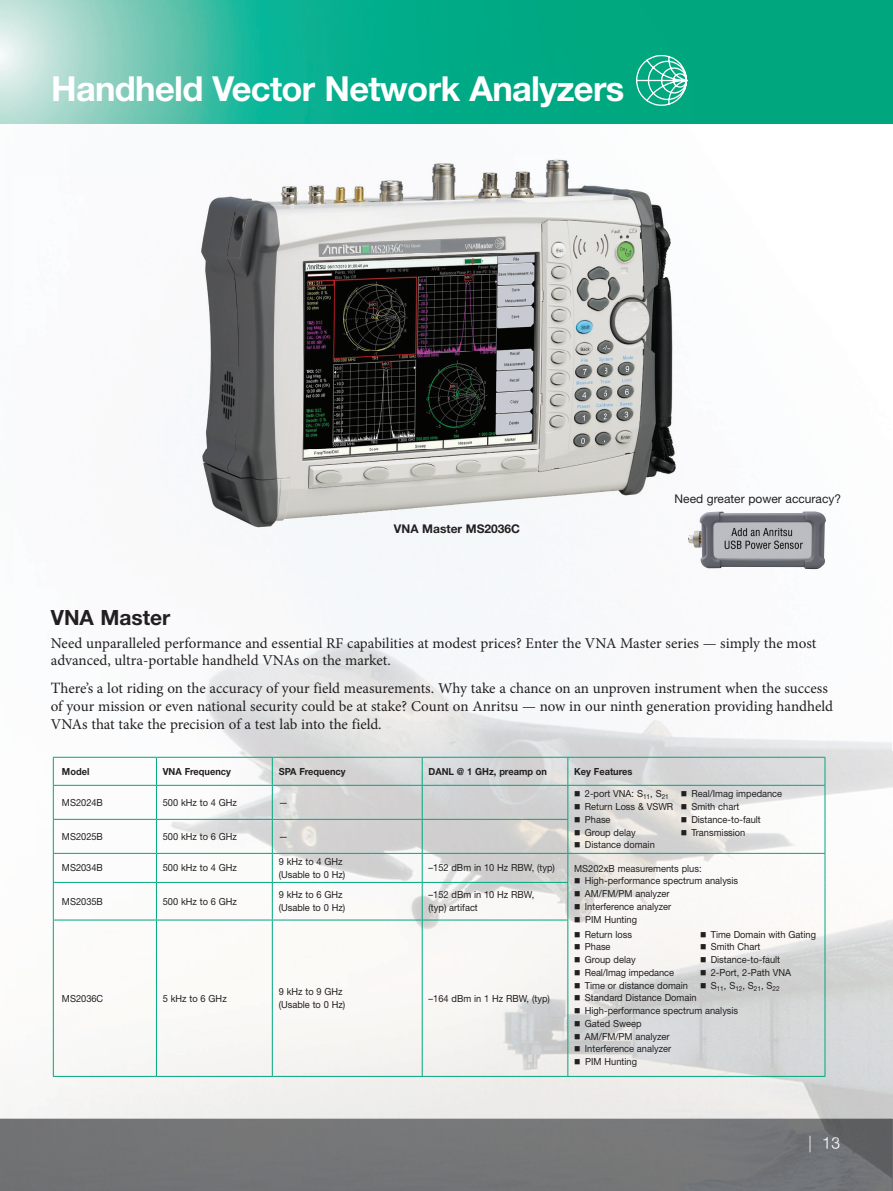
<style>
.page{position:relative;width:893px;height:1191px;background:#fff}
.page>*{position:absolute;margin:0;border:0;box-sizing:border-box;transform-origin:0 0}
.t1{font:700 34.5px "Helvetica Neue LT Std";letter-spacing:-.02em;color:#fff}
.t2{font:700 21px "Helvetica Neue LT Std";color:#231f20}
.t3{font:15px/18px "Minion Pro";color:#231f20}
.t4{font:12px "Helvetica Neue LT Std";color:#231f20}
.t5{font:700 12px "Helvetica Neue LT Std";color:#231f20}
.t6{font:9.75px/12.8px "Helvetica Neue LT Std";color:#231f20;scale:.95 1}
.t7{font:700 9.75px "Helvetica Neue LT Std";color:#231f20;scale:.95 1}
.s1{font-size:15.75px}
</style>
<div class="page">
<hr style="left:892px;top:0;width:1px;height:123px;background:#00a77e">
<img style="left:683px;top:123px;width:209px;height:995px">
<img style="left:0;top:123px;width:683px;height:1px">
<img style="left:210px;top:547px;width:473px;height:571px">
<div style="left:0;top:1118px;width:892px;height:73px;background:#747577"></div>
<img style="left:0;top:0;width:892px;height:123px">
<img style="left:803px;top:1135px;width:36px;height:17px">
<img style="left:160px;top:156px;width:543px;height:391px">
<hr style="left:53px;top:757px;width:103px;height:1px;background:#00a77e">
<svg style="left:156px;top:758px;width:1px;height:27px"></svg>
<hr style="left:156px;top:757px;width:116px;height:1px;background:#00a77e">
<svg style="left:272px;top:758px;width:1px;height:27px"></svg>
<hr style="left:272px;top:757px;width:150px;height:1px;background:#00a77e">
<hr style="left:422px;top:757px;width:146px;height:1px;background:#00a77e">
<svg style="left:422px;top:757px;width:1px;height:28px"></svg>
<hr style="left:53px;top:785px;width:103px;height:1px;background:#00a77e">
<hr style="left:156px;top:785px;width:1px;height:34px;background:#00a77e">
<hr style="left:156px;top:785px;width:116px;height:1px;background:#00a77e">
<hr style="left:272px;top:785px;width:1px;height:34px;background:#00a77e">
<hr style="left:272px;top:785px;width:150px;height:1px;background:#00a77e">
<hr style="left:422px;top:785px;width:146px;height:1px;background:#00a77e">
<hr style="left:422px;top:785px;width:1px;height:34px;background:#00a77e">
<hr style="left:53px;top:819px;width:103px;height:1px;background:#00a77e">
<hr style="left:156px;top:819px;width:1px;height:34px;background:#00a77e">
<hr style="left:156px;top:819px;width:116px;height:1px;background:#00a77e">
<hr style="left:272px;top:819px;width:1px;height:34px;background:#00a77e">
<hr style="left:272px;top:819px;width:150px;height:1px;background:#00a77e">
<hr style="left:422px;top:819px;width:146px;height:1px;background:#00a77e">
<hr style="left:422px;top:819px;width:1px;height:34px;background:#00a77e">
<hr style="left:53px;top:853px;width:103px;height:1px;background:#00a77e">
<svg style="left:156px;top:854px;width:1px;height:28px"></svg>
<hr style="left:156px;top:853px;width:116px;height:1px;background:#00a77e">
<svg style="left:272px;top:854px;width:1px;height:28px"></svg>
<hr style="left:272px;top:853px;width:150px;height:1px;background:#00a77e">
<hr style="left:422px;top:853px;width:146px;height:1px;background:#00a77e">
<svg style="left:422px;top:853px;width:1px;height:29px"></svg>
<hr style="left:53px;top:882px;width:103px;height:1px;background:#00a77e">
<hr style="left:156px;top:882px;width:1px;height:37px;background:#00a77e">
<hr style="left:156px;top:882px;width:116px;height:1px;background:#00a77e">
<hr style="left:272px;top:882px;width:1px;height:37px;background:#00a77e">
<hr style="left:272px;top:882px;width:150px;height:1px;background:#00a77e">
<hr style="left:422px;top:882px;width:146px;height:1px;background:#00a77e">
<hr style="left:422px;top:882px;width:1px;height:37px;background:#00a77e">
<hr style="left:53px;top:919px;width:103px;height:1px;background:#00a77e">
<hr style="left:156px;top:920px;width:1px;height:156px;background:#00a77e">
<hr style="left:156px;top:919px;width:116px;height:1px;background:#00a77e">
<hr style="left:272px;top:920px;width:1px;height:156px;background:#00a77e">
<hr style="left:272px;top:919px;width:150px;height:1px;background:#00a77e">
<hr style="left:422px;top:919px;width:146px;height:1px;background:#00a77e">
<hr style="left:422px;top:920px;width:1px;height:156px;background:#00a77e">
<hr style="left:53px;top:1076px;width:103px;height:1px;background:#00a77e">
<hr style="left:156px;top:1076px;width:116px;height:1px;background:#00a77e">
<hr style="left:272px;top:1076px;width:150px;height:1px;background:#00a77e">
<hr style="left:422px;top:1076px;width:146px;height:1px;background:#00a77e">
<hr style="left:568px;top:757px;width:257px;height:1px;background:#00a77e">
<svg style="left:567px;top:757px;width:1px;height:28px"></svg>
<svg style="left:825px;top:757px;width:1px;height:28px"></svg>
<hr style="left:567px;top:785px;width:1px;height:34px;background:#00a77e">
<hr style="left:825px;top:785px;width:1px;height:34px;background:#00a77e">
<hr style="left:567px;top:819px;width:1px;height:34px;background:#00a77e">
<hr style="left:825px;top:819px;width:1px;height:34px;background:#00a77e">
<svg style="left:567px;top:853px;width:1px;height:29px"></svg>
<svg style="left:825px;top:853px;width:1px;height:29px"></svg>
<hr style="left:567px;top:882px;width:1px;height:37px;background:#00a77e">
<hr style="left:825px;top:882px;width:1px;height:38px;background:#00a77e">
<hr style="left:567px;top:920px;width:1px;height:156px;background:#00a77e">
<hr style="left:825px;top:920px;width:1px;height:156px;background:#00a77e">
<hr style="left:568px;top:1076px;width:257px;height:1px;background:#00a77e">
<hr style="left:568px;top:785px;width:257px;height:1px;background:#00a77e">
<hr style="left:568px;top:853px;width:257px;height:1px;background:#00a77e">
<svg style="left:53px;top:757px;width:1px;height:28px"></svg>
<hr style="left:53px;top:785px;width:1px;height:34px;background:#00a77e">
<hr style="left:53px;top:819px;width:1px;height:34px;background:#00a77e">
<svg style="left:53px;top:853px;width:1px;height:29px"></svg>
<hr style="left:53px;top:882px;width:1px;height:37px;background:#00a77e">
<hr style="left:53px;top:920px;width:1px;height:156px;background:#00a77e">
<img style="left:688px;top:511px;width:138px;height:58px">
<svg style="left:635px;top:55px;width:55px;height:51px;background:#3ebc9e"></svg>
<h1 class="t1" style="left:51px;top:67px;width:575px">Handheld Vector Network Analyzers</h1>
<p class="t5" style="left:394px;top:521px;width:128px">VNA Master MS2036C</p>
<p class="t4" style="left:675px;top:492px;width:168px">Need greater power accuracy?</p>
<h2 class="t2" style="left:51px;top:605px;width:121px">VNA Master</h2>
<h3 class="t3" style="left:51px;top:635px;width:767px;line-height:16.5px">Need unparalleled performance and essential RF capabilities at modest prices? Enter the VNA Master series — simply the most advanced, ultra-portable handheld VNAs on the market.</h3>
<p class="t3" style="left:51px;top:679px;width:784px"><span class="s1">T</span>here’s a lot riding on the accuracy of your field measurements. Why take a chance on an unproven instrument when the success of your mission or even national security could be at stake? Count on Anritsu — now in our ninth generation providing handheld<br>VNAs that take the precision of a test lab into the field.</p>
<p class="t7" style="left:62px;top:765px;width:30px">Model</p>
<p class="t7" style="left:163px;top:765px;width:73px">VNA Frequency</p>
<p class="t7" style="left:279px;top:765px;width:72px">SPA Frequency</p>
<p class="t7" style="left:429px;top:765px;width:126px">DANL @ 1 GHz, preamp on</p>
<p class="t7" style="left:574px;top:765px;width:63px">Key Features</p>
<p class="t6" style="left:62px;top:796px;width:45px">MS2024B</p>
<p class="t6" style="left:163px;top:796px;width:80px">500 kHz to 4 GHz</p>
<p class="t6" style="left:279px;top:796px;width:11px">—</p>
<p class="t6" style="left:574px;top:787px;width:101px">■ 2-port VNA: S<sub>11</sub>, S<sub>21</sub></p>
<p class="t6" style="left:681px;top:787px;width:108px">■ Real/Imag impedance</p>
<p class="t6" style="left:574px;top:800px;width:175px">■ Return Loss &amp; VSWR ■ Smith chart</p>
<p class="t6" style="left:574px;top:813px;width:40px">■ Phase</p>
<p class="t6" style="left:681px;top:813px;width:86px">■ Distance-to-fault</p>
<p class="t6" style="left:574px;top:825px;width:66px">■ Group delay</p>
<p class="t6" style="left:681px;top:825px;width:70px">■ Transmission</p>
<p class="t6" style="left:574px;top:838px;width:86px">■ Distance domain</p>
<p class="t6" style="left:62px;top:830px;width:45px">MS2025B</p>
<p class="t6" style="left:163px;top:830px;width:80px">500 kHz to 6 GHz</p>
<p class="t6" style="left:279px;top:830px;width:11px">—</p>
<p class="t6" style="left:62px;top:861px;width:45px">MS2034B</p>
<p class="t6" style="left:163px;top:861px;width:80px">500 kHz to 4 GHz</p>
<p class="t6" style="left:279px;top:855px;width:72px">9 kHz to 4 GHz (Usable to 0 Hz)</p>
<p class="t6" style="left:429px;top:861px;width:135px">– 152 dBm in 10 Hz RBW, (typ)</p>
<p class="t6" style="left:574px;top:861px;width:136px">MS202xB measurements plus:</p>
<p class="t6" style="left:574px;top:874px;width:174px">■ High-performance spectrum analysis</p>
<p class="t6" style="left:574px;top:887px;width:102px">■ AM/FM/PM analyzer</p>
<p class="t6" style="left:574px;top:900px;width:104px">■ Interference analyzer</p>
<p class="t6" style="left:574px;top:912px;width:68px">■ PIM Hunting</p>
<p class="t6" style="left:574px;top:927px;width:62px">■ Return loss</p>
<p class="t6" style="left:700px;top:927px;width:124px">■ Time Domain with Gating</p>
<p class="t6" style="left:574px;top:940px;width:40px">■ Phase</p>
<p class="t6" style="left:700px;top:940px;width:65px">■ Smith Chart</p>
<p class="t6" style="left:574px;top:953px;width:66px">■ Group delay</p>
<p class="t6" style="left:700px;top:953px;width:86px">■ Distance-to-fault</p>
<p class="t6" style="left:574px;top:965px;width:107px">■ Real/Imag impedance</p>
<p class="t6" style="left:700px;top:965px;width:97px">■ 2-Port, 2-Path VNA</p>
<p class="t6" style="left:574px;top:978px;width:218px">■ Time or distance domain ■ S<sub>11</sub>, S<sub>12</sub>, S<sub>21</sub>, S<sub>22</sub></p>
<p class="t6" style="left:574px;top:991px;width:130px">■ Standard Distance Domain</p>
<p class="t6" style="left:574px;top:1004px;width:174px">■ High-performance spectrum analysis</p>
<p class="t6" style="left:574px;top:1016px;width:72px">■ Gated Sweep</p>
<p class="t6" style="left:574px;top:1029px;width:102px">■ AM/FM/PM analyzer</p>
<p class="t6" style="left:574px;top:1042px;width:104px">■ Interference analyzer</p>
<p class="t6" style="left:574px;top:1055px;width:68px">■ PIM Hunting</p>
<p class="t6" style="left:62px;top:894px;width:45px">MS2035B</p>
<p class="t6" style="left:163px;top:894px;width:80px">500 kHz to 6 GHz</p>
<p class="t6" style="left:279px;top:888px;width:72px">9 kHz to 6 GHz (Usable to 0 Hz)</p>
<p class="t6" style="left:429px;top:888px;width:113px">– 152 dBm in 10 Hz RBW, (typ) artifact</p>
<p class="t6" style="left:62px;top:991px;width:45px">MS2036C</p>
<p class="t6" style="left:163px;top:991px;width:69px">5 kHz to 6 GHz</p>
<p class="t6" style="left:279px;top:985px;width:72px">9 kHz to 9 GHz (Usable to 0 Hz)</p>
<p class="t6" style="left:429px;top:991px;width:129px">–164 dBm in 1 Hz RBW, (typ)</p>
</div>
